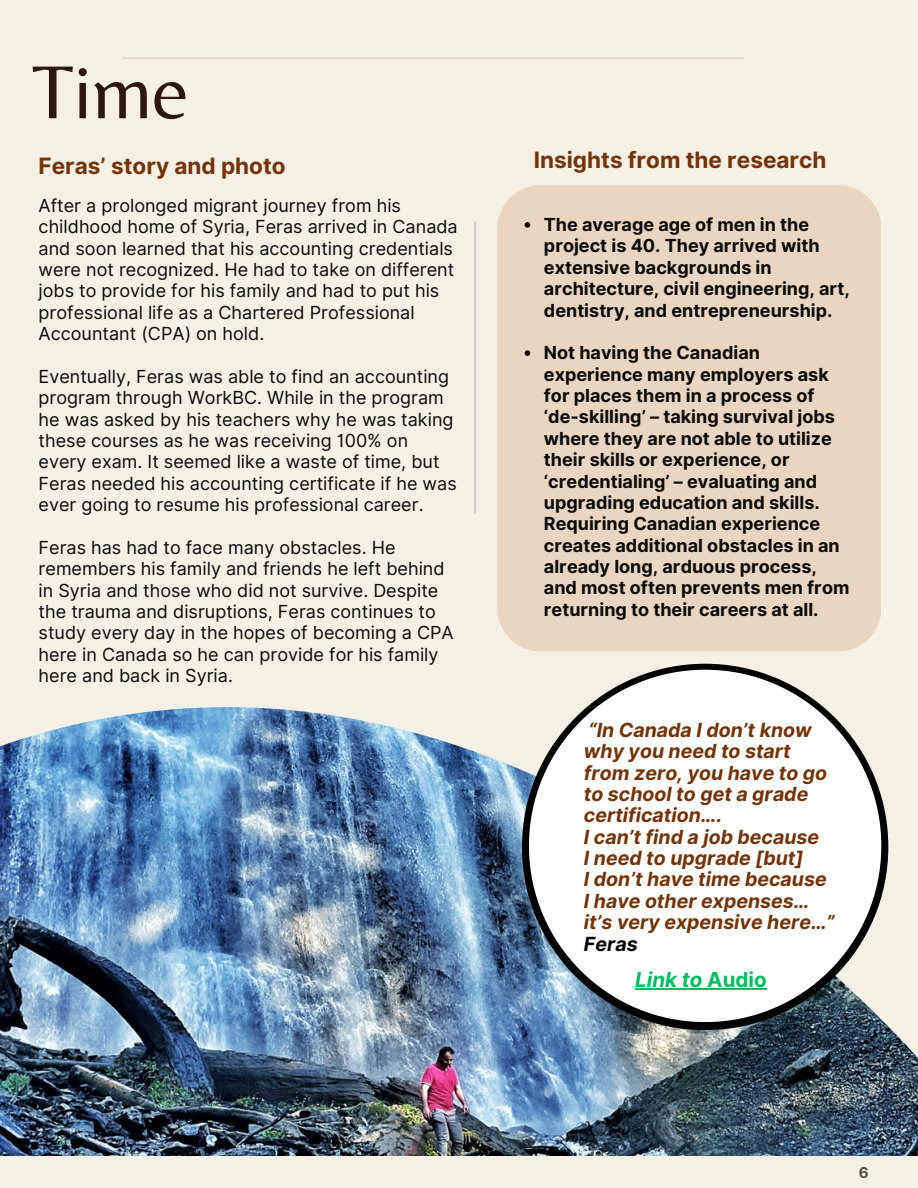
<style>
.page{position:relative;width:918px;height:1188px;background:#f4f0e6}
.page>*{position:absolute;margin:0;border:0;box-sizing:border-box;transform-origin:0 0}
.t1{font:78px "Belleza";color:#2d1711}
.t2{font:700 22.5px "Inter";color:#743307}
.t3{font:italic 700 20.55px "Inter";color:#00bf63}
.t4{font:italic 700 19.5px/21.3px "Inter";color:#743307}
.t5{font:18px/21.3px "Inter";color:#080c0c}
.t6{font:700 18px/21.3px "Inter";color:#080c0c}
.t7{font:700 15px "Inter";color:#080c0c}
.s1{color:#000}
.s2{font-style:normal}
</style>
<div class="page">
<img style="left:0;top:1096px;width:918px;height:60px">
<img style="left:0;top:513px;width:918px;height:583px">
<hr style="left:123px;top:58px;width:621px;height:1px;background:#743307">
<hr style="left:474px;top:221px;width:2px;height:292px;background:#d1d0d0">
<div style="left:497px;top:185px;width:384px;height:466px;background:#ead6c0"></div>
<div style="left:522px;top:664px;width:366px;height:366px;background:#000;border-radius:50%"></div>
<div style="left:529px;top:670px;width:352px;height:352px;background:#fff;border-radius:50%"></div>
<hr style="left:635px;top:988px;width:72px;height:1px;background:#00bf63">
<hr style="left:707px;top:988px;width:60px;height:1px;background:#00bf63">
<svg style="left:525px;top:222px;width:5px;height:6px"></svg>
<svg style="left:525px;top:350px;width:5px;height:6px"></svg>
<p class="t1" style="left:32px;top:46px;width:159px">Time</p>
<p class="t2" style="left:39px;top:152px;width:249px">Feras’ story and photo</p>
<p class="t5" style="left:39px;top:195px;width:421px">After a prolonged migrant journey from his childhood home of Syria, Feras arrived in Canada and soon learned that his accounting credentials were not recognized. He had to take on different jobs to provide for his family and had to put his professional life as a Chartered Professional Accountant (CPA) on hold.</p>
<p class="t5" style="left:39px;top:366px;width:420px">Eventually, Feras was able to find an accounting program through WorkBC. While in the program he was asked by his teachers why he was taking these courses as he was receiving 100% on every exam. It seemed like a waste of time, but Feras needed his accounting certificate if he was ever going to resume his professional career.</p>
<p class="t5" style="left:39px;top:537px;width:417px">Feras has had to face many obstacles. He remembers his family and friends he left behind in Syria and those who did not survive. Despite the trauma and disruptions, Feras continues to study every day in the hopes of becoming a CPA here in Canada so he can provide for his family here and back in Syria.</p>
<p class="t2" style="left:534px;top:146px;width:294px">Insights from the research</p>
<p class="t6" style="left:544px;top:214px;width:307px">The average age of men in the project is 40. They arrived with extensive backgrounds in architecture, civil engineering, art, dentistry, and entrepreneurship.</p>
<p class="t6" style="left:544px;top:342px;width:307px">Not having the Canadian experience many employers ask for places them in a process of ‘de-skilling’ – taking survival jobs where they are not able to utilize their skills or experience, or ‘credentialing’ – evaluating and upgrading education and skills.<br>Requiring Canadian experience creates additional obstacles in an already long, arduous process, and most often prevents men from returning to their careers at all.</p>
<p class="t4" style="left:584px;top:719px;width:229px">“In Canada I don’t know why you need to start</p>
<p class="t4" style="left:584px;top:762px;width:245px">from zero, you have to go to school to get a grade certification….</p>
<p class="t4" style="left:584px;top:826px;width:237px">I can’t find a job because</p>
<p class="t4" style="left:584px;top:847px;width:221px">I need to upgrade [but]</p>
<p class="t4" style="left:584px;top:869px;width:244px">I don’t have time because</p>
<p class="t4" style="left:584px;top:890px;width:227px">I have other expenses…</p>
<p class="t4" style="left:584px;top:911px;width:252px">it’s very expensive here…”<br><span class="s1">Feras</span></p>
<p class="t3" style="left:635px;top:967px;width:133px">Link to <span class="s2">Audio</span></p>
<p class="t7" style="left:858px;top:1163px;width:11px">6</p>
</div>
